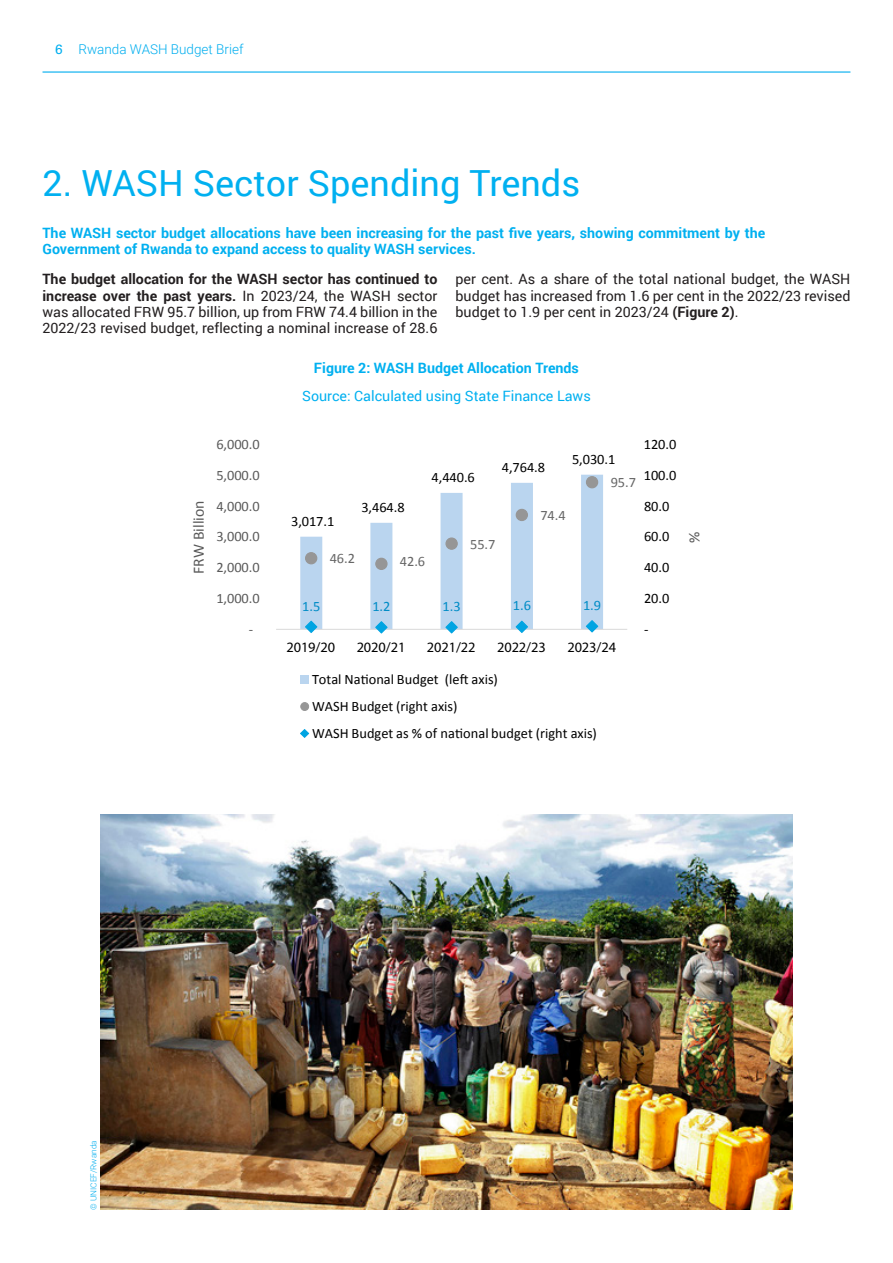
<style>
.page{position:relative;width:893px;height:1263px;background:#fff}
.page>*{position:absolute;margin:0;border:0;box-sizing:border-box;transform-origin:0 0}
.Heading_2{font:36px "Roboto";color:#00b0f0}
.t1{font:15.75px "Calibri";color:#595959}
.t2{font:14.4px/26.8px "Calibri";color:#000}
.t3{font:14.4px "Calibri";letter-spacing:-.005em;color:#595959}
.t4{font:700 14.4px "Calibri";letter-spacing:-.005em;color:#000}
.t5{font:14.4px "Calibri";letter-spacing:-.005em;color:#666}
.t6{font:14.4px "Calibri";color:#008cc6}
.t7{font:14.25px/16.4px "Roboto";color:#231f20;text-align:justify}
.Heading_1{font:700 14.25px/16.4px "Roboto";color:#00b0f0}
.t8{font:14.25px "Roboto";color:#00b0f0}
.t9{font:300 13.5px "Roboto";color:#00aeef}
.t10{font:300 8.25px "Roboto";color:#00aeef}
.s1{font-family:"Univers LT Std";font-weight:400}
.s2{font-weight:700}
</style>
<div class="page">
<hr style="left:43px;top:71px;width:807px;height:2px;background:#00aeef">
<img style="left:100px;top:815px;width:693px;height:395px">
<svg style="left:300px;top:475px;width:303px;height:154px"></svg>
<hr style="left:276px;top:629px;width:351px;height:1px;background:#d9d9d9">
<svg style="left:375px;top:558px;width:13px;height:12px"></svg>
<svg style="left:445px;top:537px;width:13px;height:13px"></svg>
<svg style="left:516px;top:509px;width:12px;height:12px"></svg>
<svg style="left:586px;top:476px;width:12px;height:12px"></svg>
<div style="left:301px;top:676px;width:8px;height:8px;background:#bad5ef"></div>
<svg style="left:300px;top:702px;width:9px;height:9px"></svg>
<svg style="left:305px;top:552px;width:12px;height:12px"></svg>
<div style="left:376px;top:558px;width:11px;height:11px;background:#969696;border-radius:50%"></div>
<div style="left:446px;top:538px;width:11px;height:11px;background:#969696;border-radius:50%"></div>
<div style="left:516px;top:509px;width:11px;height:11px;background:#969696;border-radius:50%"></div>
<div style="left:586px;top:477px;width:12px;height:11px;background:#969696;border-radius:50%"></div>
<div style="left:301px;top:702px;width:8px;height:8px;background:#969696;border-radius:50%"></div>
<svg style="left:305px;top:621px;width:12px;height:12px"></svg>
<svg style="left:375px;top:621px;width:13px;height:12px"></svg>
<svg style="left:445px;top:621px;width:13px;height:12px"></svg>
<svg style="left:516px;top:621px;width:12px;height:12px"></svg>
<svg style="left:586px;top:620px;width:12px;height:12px"></svg>
<svg style="left:300px;top:729px;width:9px;height:9px"></svg>
<p class="t9" style="left:55px;top:40px;width:190px"><span class="s1">6</span> Rwanda WASH Budget Brief</p>
<p class="Heading_2" style="left:43px;top:158px;width:539px">2. WASH Sector Spending Trends</p>
<p class="Heading_1" style="left:43px;top:224px;width:724px">The WASH sector budget allocations have been increasing for the past five years, showing commitment by the<br>Government of Rwanda to expand access to quality WASH services.</p>
<p class="t7" style="left:43px;top:270px;width:396px"><span class="s2">The budget allocation for the WASH sector has continued to increase over the past years.</span> In 2023/24, the WASH sector was allocated FRW 95.7 billion, up from FRW 74.4 billion in the 2022/23 revised budget, reflecting a nominal increase of 28.6</p>
<p class="t7" style="left:455px;top:270px;width:396px">per cent. As a share of the total national budget, the WASH budget has increased from 1.6 per cent in the 2022/23 revised budget to 1.9 per cent in 2023/24 <span class="s2">(Figure 2)</span>.</p>
<p class="Heading_1" style="left:314px;top:359px;width:267px">Figure 2: WASH Budget Allocation Trends</p>
<p class="t8" style="left:302px;top:386px;width:290px">Source: Calculated using State Finance Laws</p>
<p class="t1" style="left:189px;top:574px;width:75px;rotate:-90deg">FRW Billion</p>
<p class="t3" style="left:216px;top:435px;width:45px">6,000.0</p>
<p class="t3" style="left:216px;top:466px;width:45px">5,000.0</p>
<p class="t3" style="left:216px;top:497px;width:45px">4,000.0</p>
<p class="t3" style="left:216px;top:527px;width:45px">3,000.0</p>
<p class="t3" style="left:216px;top:558px;width:45px">2,000.0</p>
<p class="t3" style="left:216px;top:589px;width:45px">1,000.0</p>
<p class="t3" style="left:249px;top:620px;width:6px">-</p>
<p class="t2" style="left:291px;top:507px;width:45px">3,017.1</p>
<p class="t2" style="left:361px;top:494px;width:45px">3,464.8</p>
<p class="t2" style="left:432px;top:464px;width:45px">4,440.6</p>
<p class="t2" style="left:502px;top:454px;width:45px">4,764.8</p>
<p class="t2" style="left:572px;top:446px;width:45px">5,030.1</p>
<p class="t5" style="left:611px;top:473px;width:27px">95.7</p>
<p class="t5" style="left:540px;top:506px;width:27px">74.4</p>
<p class="t5" style="left:470px;top:535px;width:27px">55.7</p>
<p class="t5" style="left:330px;top:549px;width:27px">46.2</p>
<p class="t5" style="left:400px;top:552px;width:27px">42.6</p>
<p class="t6" style="left:302px;top:597px;width:20px">1.5</p>
<p class="t6" style="left:372px;top:597px;width:20px">1.2</p>
<p class="t6" style="left:443px;top:597px;width:20px">1.3</p>
<p class="t6" style="left:513px;top:596px;width:20px">1.6</p>
<p class="t6" style="left:583px;top:596px;width:20px">1.9</p>
<p class="t4" style="left:286px;top:638px;width:50px">2019/20</p>
<p class="t4" style="left:357px;top:638px;width:50px">2020/21</p>
<p class="t4" style="left:427px;top:638px;width:50px">2021/22</p>
<p class="t4" style="left:497px;top:638px;width:50px">2022/23</p>
<p class="t4" style="left:567px;top:638px;width:50px">2023/24</p>
<p class="t2" style="left:312px;top:666px;width:286px">Total National Budget (left axis)<br>WASH Budget (right axis)<br>WASH Budget as % of national budget (right axis)</p>
<p class="t2" style="left:644px;top:431px;width:34px">120.0</p>
<p class="t2" style="left:644px;top:462px;width:34px">100.0</p>
<p class="t2" style="left:644px;top:492px;width:27px">80.0</p>
<p class="t2" style="left:644px;top:523px;width:27px">60.0</p>
<p class="t2" style="left:644px;top:554px;width:27px">40.0</p>
<p class="t2" style="left:644px;top:585px;width:27px">20.0</p>
<p class="t2" style="left:644px;top:615px;width:6px">-</p>
<p class="t1" style="left:684px;top:543px;width:13px;rotate:-90deg">%</p>
<p class="t10" style="left:88px;top:1210px;width:71px;rotate:-90deg">© UNICEF/Rwanda</p>
</div>
